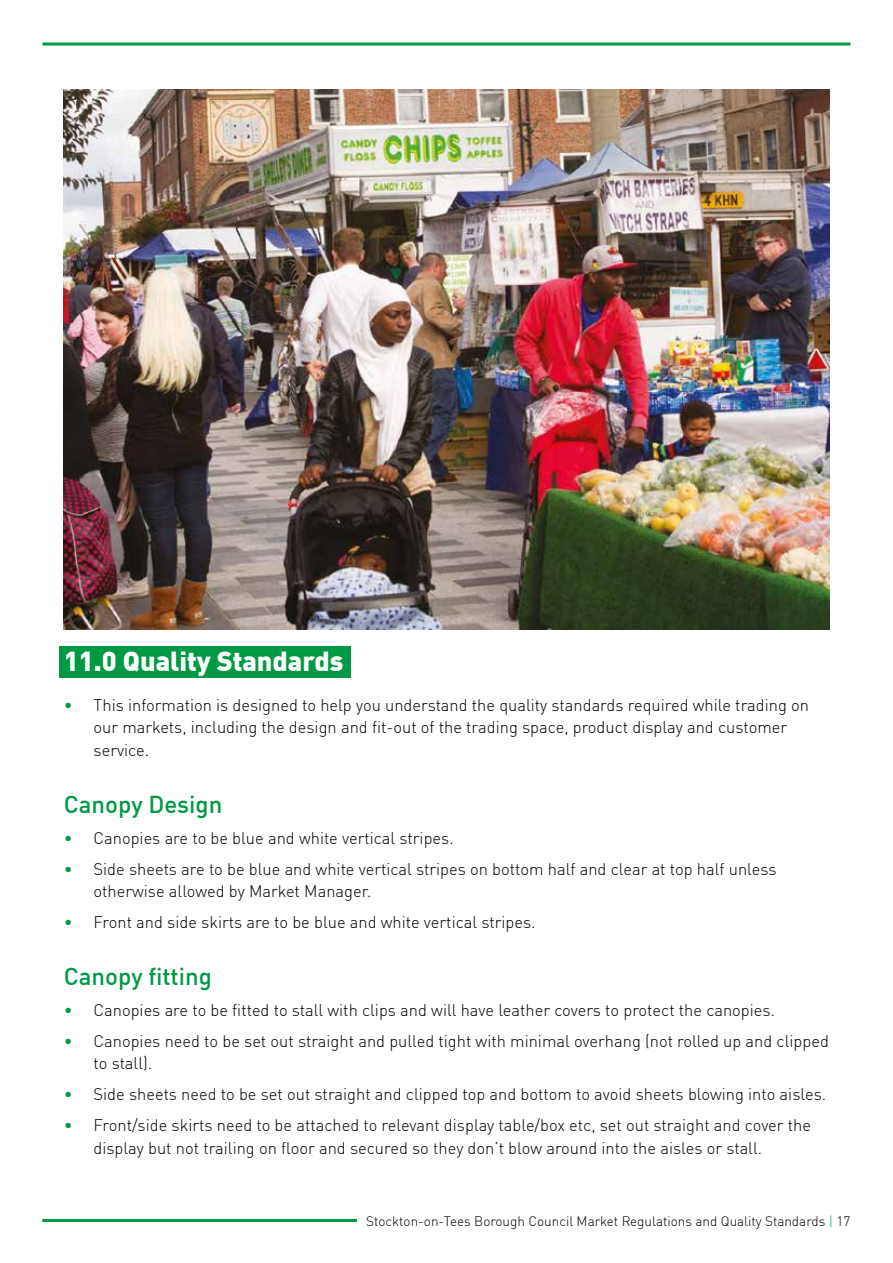
<style>
.page{position:relative;width:893px;height:1263px;background:#fff}
.page>*{position:absolute;margin:0;border:0;box-sizing:border-box;transform-origin:0 0}
.t1{font:900 27px "DIN Offc";color:#fff}
.t2{font:500 24px "DIN Offc";color:#094}
.t3{font:300 16.5px/22.5px "DIN Offc";color:#000}
.t4{font:300 13.5px "DIN Offc";color:#000}
.s1{color:#094}
</style>
<div class="page">
<hr style="left:43px;top:43px;width:807px;height:3px;background:#094">
<hr style="left:43px;top:1219px;width:807px;height:3px;background:#094">
<div style="left:357px;top:1212px;width:493px;height:17px;background:#fff"></div>
<div style="left:60px;top:646px;width:291px;height:32px;background:#094"></div>
<img style="left:64px;top:89px;width:765px;height:540px">
<h1 class="t1" style="left:64px;top:643px;width:281px">11.0 Quality Standards</h1>
<p class="t3" style="left:94px;top:693px;width:717px;text-indent:-30px"><span class="s1">•</span> This information is designed to help you understand the quality standards required while trading on our markets, including the design and fit-out of the trading space, product display and customer service.</p>
<h2 class="t2" style="left:64px;top:788px;width:160px">Canopy Design</h2>
<p class="t3" style="left:64px;top:826px;width:391px"><span class="s1">•</span> Canopies are to be blue and white vertical stripes.</p>
<p class="t3" style="left:94px;top:857px;width:685px;text-indent:-30px"><span class="s1">•</span> Side sheets are to be blue and white vertical stripes on bottom half and clear at top half unless otherwise allowed by Market Manager.</p>
<p class="t3" style="left:64px;top:911px;width:473px"><span class="s1">•</span> Front and side skirts are to be blue and white vertical stripes.</p>
<h2 class="t2" style="left:64px;top:961px;width:150px">Canopy fitting</h2>
<p class="t3" style="left:64px;top:998px;width:713px"><span class="s1">•</span> Canopies are to be fitted to stall with clips and will have leather covers to protect the canopies.</p>
<p class="t3" style="left:94px;top:1029px;width:737px;text-indent:-30px"><span class="s1">•</span> Canopies need to be set out straight and pulled tight with minimal overhang (not rolled up and clipped to stall).</p>
<p class="t3" style="left:64px;top:1083px;width:764px"><span class="s1">•</span> Side sheets need to be set out straight and clipped top and bottom to avoid sheets blowing into aisles.</p>
<p class="t3" style="left:94px;top:1114px;width:719px;text-indent:-30px"><span class="s1">•</span> Front/side skirts need to be attached to relevant display table/box etc, set out straight and cover the display but not trailing on floor and secured so they don’t blow around into the aisles or stall.</p>
<p class="t4" style="left:366px;top:1212px;width:486px">Stockton-on-Tees Borough Council Market Regulations and Quality Standards <span class="s1">|</span> 17</p>
</div>
